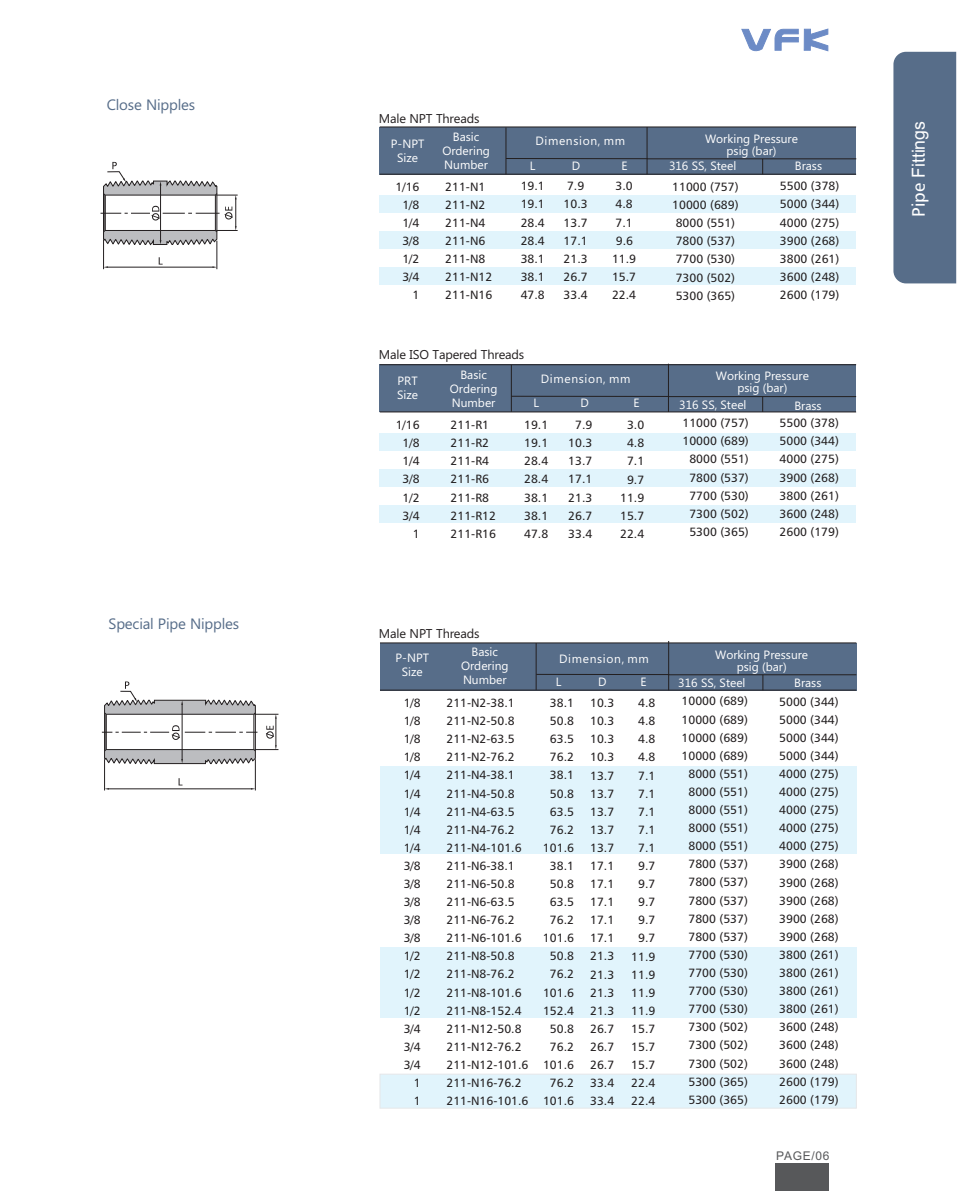
<style>
.page{position:relative;width:957px;height:1191px;background:#fff}
.page>*{position:absolute;margin:0;border:0;box-sizing:border-box;transform-origin:0 0}
.t1{font:18px "Arial";color:#fff}
.t2{font:15px "Ebrima";letter-spacing:-.015em;color:#576d89}
.t3{font:12.75px "Ebrima";letter-spacing:-.015em;color:#231f20}
.t4{font:12px/18.1px "Humanist 777 BT Roman B";color:#231f20;text-align:justify}
.t5{font:12px/14px "Ebrima";color:#fff;text-align:center}
.t6{font:12px "Ebrima";letter-spacing:.055em;color:#fff}
.t7{font:12px "Arial";letter-spacing:.055em;color:#57585a}
.s1{font-family:"Humanist 777 BT Roman B"}
</style>
<div class="page">
<hr style="left:108px;top:788px;width:144px;height:1px;background:#231f20">
<hr style="left:104px;top:759px;width:1px;height:31px;background:#231f20">
<hr style="left:255px;top:759px;width:1px;height:31px;background:#231f20">
<svg style="left:100px;top:162px;width:138px;height:107px"></svg>
<svg style="left:102px;top:681px;width:176px;height:83px"></svg>
<div style="left:380px;top:506px;width:476px;height:17px;background:#e1f4fc"></div>
<div style="left:380px;top:433px;width:476px;height:17px;background:#e1f4fc"></div>
<div style="left:380px;top:470px;width:476px;height:17px;background:#e1f4fc"></div>
<div style="left:380px;top:365px;width:476px;height:47px;background:#576d89"></div>
<hr style="left:380px;top:411px;width:476px;height:1px;background:#231f20">
<hr style="left:668px;top:396px;width:188px;height:1px;background:#231f20">
<svg style="left:762px;top:397px;width:1px;height:14px"></svg>
<div style="left:380px;top:127px;width:476px;height:47px;background:#576d89"></div>
<div style="left:380px;top:267px;width:476px;height:17px;background:#e1f4fc"></div>
<div style="left:380px;top:195px;width:476px;height:17px;background:#e1f4fc"></div>
<div style="left:380px;top:232px;width:476px;height:17px;background:#e1f4fc"></div>
<hr style="left:380px;top:174px;width:476px;height:1px;background:#231f20">
<hr style="left:647px;top:159px;width:209px;height:1px;background:#231f20">
<svg style="left:762px;top:159px;width:1px;height:15px"></svg>
<hr style="left:647px;top:127px;width:1px;height:47px;background:#231f20">
<div style="left:380px;top:1074px;width:476px;height:34px;background:#e1f4fc"></div>
<div style="left:380px;top:947px;width:476px;height:70px;background:#e1f4fc"></div>
<div style="left:380px;top:643px;width:476px;height:47px;background:#576d89"></div>
<hr style="left:380px;top:690px;width:476px;height:1px;background:#231f20">
<hr style="left:668px;top:674px;width:188px;height:1px;background:#231f20">
<svg style="left:762px;top:675px;width:1px;height:15px"></svg>
<hr style="left:668px;top:641px;width:1px;height:49px;background:#231f20">
<div style="left:380px;top:766px;width:476px;height:87px;background:#e1f4fc"></div>
<svg style="left:505px;top:128px;width:142px;height:47px"></svg>
<svg style="left:511px;top:365px;width:158px;height:47px"></svg>
<svg style="left:536px;top:643px;width:133px;height:47px"></svg>
<hr style="left:380px;top:127px;width:476px;height:1px;background:#231f20">
<hr style="left:380px;top:364px;width:476px;height:1px;background:#231f20">
<hr style="left:380px;top:642px;width:476px;height:1px;background:#231f20">
<svg style="left:741px;top:28px;width:87px;height:24px"></svg>
<div style="left:775px;top:1163px;width:53px;height:28px;background:#57585a"></div>
<div style="left:893px;top:52px;width:63px;height:231px;background:#576d89"></div>
<p class="t2" style="left:107px;top:99px;width:90px">Close Nipples</p>
<p class="t2" style="left:109px;top:617px;width:132px">Special Pipe Nipples</p>
<p class="t3" style="left:379px;top:113px;width:102px">Male NPT Threads</p>
<p class="t5" style="left:442px;top:131px;width:49px">Basic<br>Ordering<br>Number</p>
<p class="t5" style="left:391px;top:138px;width:35px">P-NPT<br>Size</p>
<p class="t5" style="left:705px;top:134px;width:95px;line-height:12px">Working Pressure psig (bar)</p>
<p class="t4" style="left:395px;top:179px;width:26px;text-align:right">1/16<br>1/8<br>1/4<br>3/8<br>1/2<br>3/4<br>1</p>
<p class="t4" style="left:445px;top:179px;width:48px;text-align:left">211-N1<br>211-N2<br>211-N4<br>211-N6<br>211-N8<br>211-N12<br>211-N16</p>
<p class="t6" style="left:535px;top:137px;width:91px">Dimension, mm</p>
<p class="t5" style="left:530px;top:160px;width:7px">L</p>
<p class="t4" style="left:521px;top:178px;width:26px">19.1<br>19.1<br>28.4<br>28.4<br>38.1<br>38.1<br>47.8</p>
<p class="t5" style="left:572px;top:160px;width:10px">D</p>
<p class="t4" style="left:563px;top:178px;width:26px;text-align:left">7.9<br>10.3<br>13.7<br>17.1<br>21.3<br>26.7<br>33.4</p>
<p class="t5" style="left:621px;top:160px;width:8px">E</p>
<p class="t4" style="left:612px;top:178px;width:26px;text-align:center">3.0<br>4.8<br>7.1<br>9.6<br>11.9<br>15.7<br>22.4</p>
<p class="t5" style="left:795px;top:160px;width:29px">Brass</p>
<p class="t4" style="left:780px;top:178px;width:61px">5500 (378)<br>5000 (344)<br>4000 (275)<br>3900 (268)<br>3800 (261)<br>3600 (248)<br>2600 (179)</p>
<p class="t5" style="left:669px;top:160px;width:69px">316 SS, Steel</p>
<p class="t4" style="left:672px;top:179px;width:68px;text-align:left">11000 (757)<br>10000 (689)<br>8000 (551)<br>7800 (537)<br>7700 (530)<br>7300 (502)<br>5300 (365)</p>
<p class="t3" style="left:379px;top:349px;width:147px">Male ISO Tapered Threads</p>
<p class="t5" style="left:397px;top:374px;width:22px;text-align:left">PRT<br>Size</p>
<p class="t4" style="left:396px;top:417px;width:26px;text-align:right">1/16<br>1/8<br>1/4<br>3/8<br>1/2<br>3/4<br>1</p>
<p class="t5" style="left:450px;top:368px;width:49px">Basic<br>Ordering<br>Number</p>
<p class="t5" style="left:716px;top:371px;width:95px;line-height:12px">Working Pressure psig (bar)</p>
<p class="t6" style="left:541px;top:374px;width:91px">Dimension, mm</p>
<p class="t5" style="left:533px;top:397px;width:7px">L</p>
<p class="t5" style="left:580px;top:397px;width:10px">D</p>
<p class="t5" style="left:633px;top:397px;width:8px">E</p>
<p class="t5" style="left:794px;top:399px;width:29px">Brass</p>
<p class="t5" style="left:679px;top:399px;width:69px">316 SS, Steel</p>
<p class="t4" style="left:450px;top:417px;width:47px;text-align:left">211-R1<br>211-R2<br>211-R4<br>211-R6<br>211-R8<br>211-R12<br>211-R16</p>
<p class="t4" style="left:524px;top:417px;width:26px">19.1</p>
<p class="t4" style="left:524px;top:435px;width:26px">19.1<br>28.4<br>28.4<br>38.1<br>38.1<br>47.8</p>
<p class="t4" style="left:575px;top:417px;width:19px">7.9</p>
<p class="t4" style="left:568px;top:435px;width:26px">10.3<br>13.7<br>17.1<br>21.3<br>26.7<br>33.4</p>
<p class="t4" style="left:627px;top:417px;width:19px">3.0</p>
<p class="t4" style="left:620px;top:435px;width:26px;text-align:center">4.8<br>7.1<br>9.7<br>11.9<br>15.7<br>22.4</p>
<p class="t4" style="left:682px;top:415px;width:68px">11000 (757)</p>
<p class="t4" style="left:682px;top:433px;width:68px;text-align:center">10000 (689)<br>8000 (551)<br>7800 (537)<br>7700 (530)<br>7300 (502)<br>5300 (365)</p>
<p class="t4" style="left:779px;top:415px;width:61px">5500 (378)</p>
<p class="t4" style="left:779px;top:433px;width:61px">5000 (344)<br>4000 (275)<br>3900 (268)<br>3800 (261)<br>3600 (248)<br>2600 (179)</p>
<p class="t3" style="left:379px;top:628px;width:102px">Male NPT Threads</p>
<p class="t5" style="left:395px;top:652px;width:35px">P-NPT<br>Size</p>
<p class="t5" style="left:461px;top:645px;width:49px">Basic<br>Ordering<br>Number</p>
<p class="t5" style="left:715px;top:649px;width:95px;line-height:12px">Working Pressure psig (bar)</p>
<p class="t6" style="left:559px;top:654px;width:91px">Dimension, mm</p>
<p class="t5" style="left:556px;top:676px;width:7px">L</p>
<p class="t5" style="left:598px;top:676px;width:10px">D</p>
<p class="t5" style="left:640px;top:676px;width:8px">E</p>
<p class="t5" style="left:794px;top:677px;width:29px">Brass</p>
<p class="t5" style="left:678px;top:677px;width:69px">316 SS, Steel</p>
<p class="t4" style="left:681px;top:693px;width:68px">10000 (689)</p>
<p class="t4" style="left:446px;top:695px;width:70px">211-N2-38.1</p>
<p class="t4" style="left:779px;top:693px;width:61px">5000 (344)</p>
<p class="t4" style="left:446px;top:713px;width:84px;text-align:left">211-N2-50.8<br>211-N2-63.5<br>211-N2-76.2<br>211-N4-38.1<br>211-N4-50.8<br>211-N4-63.5<br>211-N4-76.2<br>211-N4-101.6<br>211-N6-38.1<br>211-N6-50.8<br>211-N6-63.5<br>211-N6-76.2<br>211-N6-101.6<br>211-N8-50.8<br>211-N8-76.2<br>211-N8-101.6<br>211-N8-152.4<br>211-N12-50.8<br>211-N12-76.2<br>211-N12-101.6<br>211-N16-76.2<br>211-N16-101.6</p>
<p class="t4" style="left:404px;top:695px;width:19px;text-align:right">1/8<br>1/8<br>1/8<br>1/8<br>1/4<br>1/4<br>1/4<br>1/4<br>1/4<br>3/8<br>3/8<br>3/8<br>3/8<br>3/8<br>1/2<br>1/2<br>1/2<br>1/2<br>3/4<br>3/4<br>3/4<br>1<br>1</p>
<p class="t4" style="left:543px;top:695px;width:32px;text-align:center">38.1<br>50.8<br>63.5<br>76.2<br>38.1<br>50.8<br>63.5<br>76.2<br>101.6<br>38.1<br>50.8<br>63.5<br>76.2<br>101.6<br>50.8<br>76.2<br>101.6<br>152.4<br>50.8<br>76.2<br>101.6<br>76.2<br>101.6</p>
<p class="t4" style="left:590px;top:695px;width:26px">10.3</p>
<p class="t4" style="left:631px;top:695px;width:26px;text-align:center">4.8<br>4.8<br>4.8<br>4.8<br>7.1<br>7.1<br>7.1<br>7.1<br>7.1<br>9.7<br>9.7<br>9.7<br>9.7<br>9.7<br>11.9<br>11.9<br>11.9<br>11.9<br>15.7<br>15.7<br>15.7<br>22.4<br>22.4</p>
<p class="t4" style="left:681px;top:711px;width:68px;text-align:center">10000 (689)<br>10000 (689)<br>10000 (689)<br>8000 (551)<br>8000 (551)<br>8000 (551)<br>8000 (551)<br>8000 (551)<br>7800 (537)<br>7800 (537)<br>7800 (537)<br>7800 (537)<br>7800 (537)<br>7700 (530)<br>7700 (530)<br>7700 (530)<br>7700 (530)<br>7300 (502)<br>7300 (502)<br>7300 (502)<br>5300 (365)<br>5300 (365)</p>
<p class="t4" style="left:779px;top:711px;width:61px">5000 (344)<br>5000 (344)<br>5000 (344)<br>4000 (275)<br>4000 (275)<br>4000 (275)<br>4000 (275)<br>4000 (275)<br>3900 (268)<br>3900 (268)<br>3900 (268)<br>3900 (268)<br>3900 (268)<br>3800 (261)<br>3800 (261)<br>3800 (261)<br>3800 (261)<br>3600 (248)<br>3600 (248)<br>3600 (248)<br>2600 (179)<br>2600 (179)</p>
<p class="t4" style="left:590px;top:713px;width:26px">10.3<br>10.3<br>10.3<br>13.7<br>13.7<br>13.7<br>13.7<br>13.7<br>17.1<br>17.1<br>17.1<br>17.1<br>17.1<br>21.3<br>21.3<br>21.3<br>21.3<br>26.7<br>26.7<br>26.7<br>33.4<br>33.4</p>
<p class="t7" style="left:776px;top:1151px;width:55px">PAGE/06</p>
<h1 class="t1" style="left:912px;top:216px;width:104px;rotate:-90deg"><span class="s1">Weld</span> Fi tings</h1>
<h1 class="t1" style="left:912px;top:216px;width:97px;rotate:-90deg"><span class="s1">Pipe</span> Fittings</h1>
</div>
